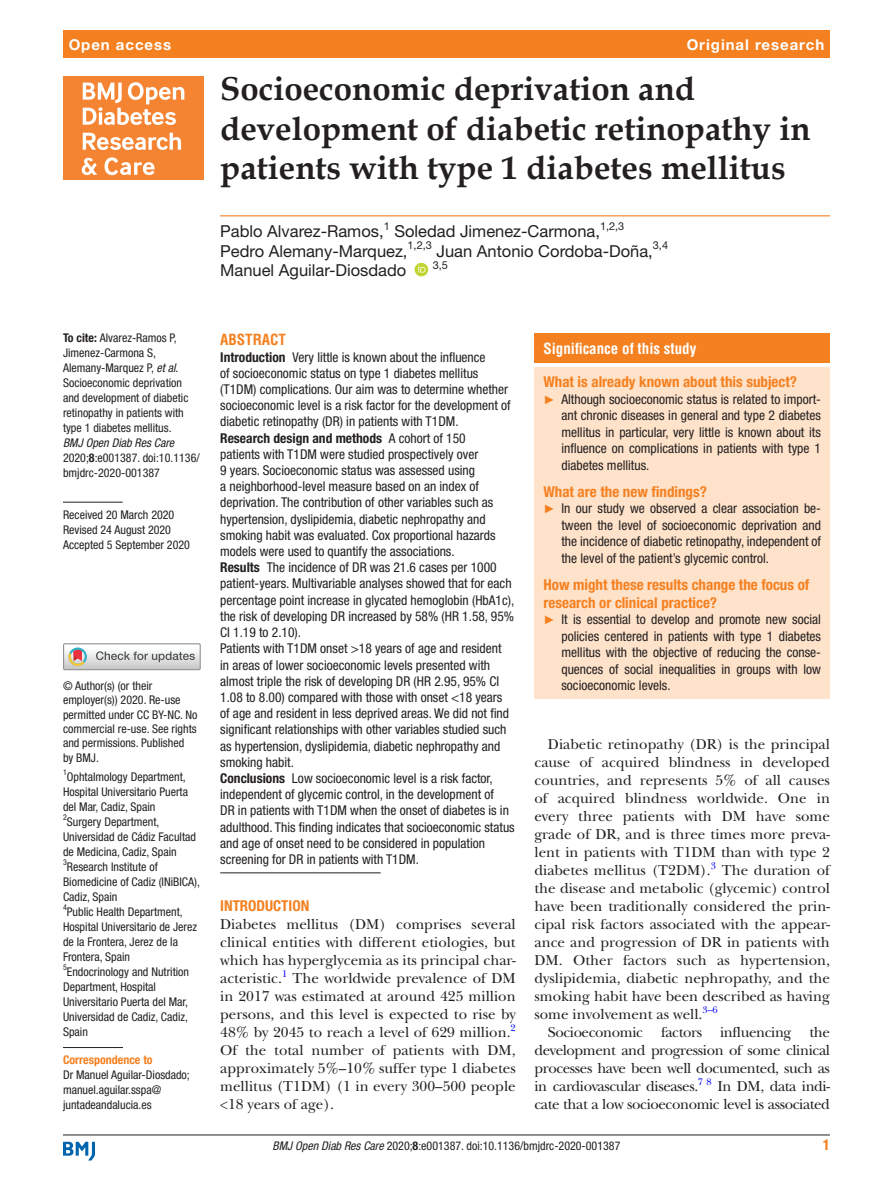
<style>
.page{position:relative;width:893px;height:1191px;background:#fff}
.page>*{position:absolute;margin:0;border:0;box-sizing:border-box;transform-origin:0 0}
.t1{font:700 33px/39px "Book Antiqua";color:#231f20}
.t2{font:16.5px "Helvetica Neue LT Std";color:#231f20}
.t3{font:15px/18px "New Baskerville";color:#231f20;text-align:justify}
.t4{font:700 condensed 15px/18px "Helvetica Neue LT Std";color:#f58020}
.t5{font:15px/18px "New Baskerville";letter-spacing:-.025em;color:#231f20;text-align:right}
.t6{font:700 15px "Helvetica Neue LT Std";letter-spacing:.065em;color:#fff}
.t7{font:700 condensed 15px "Helvetica";color:#fff}
.t8{font:700 condensed 15px "Helvetica";color:#f58020}
.t9{font:condensed 13.5px/16.2px "Helvetica Neue LT Std";color:#231f20;text-align:justify}
.t10{font:condensed 12px/15px "Helvetica Neue LT Std";color:#231f20}
.t11{font:700 condensed 12px "Helvetica Neue LT Std";color:#f58020}
.t12{font:10.95px "Helvetica Neue LT Std";color:#231f20}
.t13{font:9.9px "New Baskerville";color:#00f}
.t14{font:condensed 7.95px "Helvetica Neue LT Std";color:#231f20}
.s1{font-weight:700}
.s2{font-style:italic}
.s3{font-family:"Arial";font-stretch:normal;font-size:12px;color:#f58020}
</style>
<div class="page">
<hr style="left:63px;top:1134px;width:767px;height:1px;background:#231f20">
<svg style="left:63px;top:1141px;width:32px;height:19px"></svg>
<div style="left:63px;top:31px;width:767px;height:27px;background:#f58020"></div>
<hr style="left:220px;top:215px;width:610px;height:1px;background:#f58020">
<svg style="left:415px;top:263px;width:13px;height:13px"></svg>
<hr style="left:63px;top:1047px;width:60px;height:1px;background:#231f20">
<hr style="left:63px;top:502px;width:60px;height:1px;background:#231f20">
<div style="left:63px;top:643px;width:138px;height:27px;border:1px solid #969090"></div>
<svg style="left:64px;top:644px;width:136px;height:25px"></svg>
<div style="left:63px;top:76px;width:140px;height:104px;background:#f58432"></div>
<svg style="left:83px;top:82px;width:101px;height:43px"></svg>
<svg style="left:83px;top:133px;width:98px;height:17px"></svg>
<svg style="left:82px;top:158px;width:15px;height:17px"></svg>
<svg style="left:105px;top:157px;width:50px;height:18px"></svg>
<hr style="left:220px;top:872px;width:161px;height:1px;background:#231f20">
<div style="left:534px;top:333px;width:296px;height:30px;background:#f58020"></div>
<div style="left:534px;top:367px;width:296px;height:332px;background:#fee2c9"></div>
<p class="t6" style="left:69px;top:35px;width:104px">Open access</p>
<p class="t6" style="left:687px;top:35px;width:139px">Original research</p>
<h1 class="t1" style="left:220px;top:70px;width:592px">Socioeconomic deprivation and development of diabetic retinopathy in patients with type 1 diabetes mellitus</h1>
<p class="t2" style="left:220px;top:221px;width:165px">Pablo Alvarez-Ramos,</p>
<p class="t12" style="left:384px;top:219px;width:8px">1</p>
<p class="t2" style="left:394px;top:221px;width:207px">Soledad Jimenez-Carmona,</p>
<p class="t12" style="left:600px;top:219px;width:26px">1,2,3</p>
<p class="t2" style="left:220px;top:241px;width:189px">Pedro Alemany-Marquez,</p>
<p class="t12" style="left:408px;top:239px;width:26px">1,2,3</p>
<p class="t2" style="left:436px;top:241px;width:218px">Juan Antonio Cordoba-Doña,</p>
<p class="t12" style="left:653px;top:239px;width:17px">3,4</p>
<p class="t2" style="left:220px;top:261px;width:188px">Manuel Aguilar-Diosdado</p>
<p class="t12" style="left:433px;top:258px;width:17px">3,5</p>
<p class="t10" style="left:63px;top:330px;width:127px"><span class="s1">To cite:</span> Alvarez-Ramos P,<br>Jimenez-Carmona S,<br>Alemany-Marquez P, <span class="s2">et al</span>.<br>Socioeconomic deprivation and development of diabetic retinopathy in patients with type 1 diabetes mellitus.</p>
<p class="t10" style="left:63px;top:435px;width:138px"><span class="s2">BMJ Open Diab Res Care<br></span>2020;<span class="s1">8</span>:e001387. doi:10.1136/ bmjdrc-2020-001387</p>
<p class="t10" style="left:63px;top:507px;width:128px">Received 20 March 2020<br>Revised 24 August 2020<br>Accepted 5 September 2020</p>
<p class="t10" style="left:63px;top:678px;width:136px;line-height:14.4px">© Author(s) (or their employer(s)) 2020. Re-use permitted under CC BY-NC. No commercial re-use. See rights and permissions. Published by BMJ.</p>
<p class="t14" style="left:63px;top:768px;width:5px">1</p>
<p class="t10" style="left:63px;top:769px;width:138px;text-indent:4px">Ophtalmology Department,<br>Hospital Universitario Puerta del Mar, Cadiz, Spain<br><sup>2</sup>Surgery Department,<br>Universidad de Cádiz Facultad de Medicina, Cadiz, Spain<br><sup>3</sup>Research Institute of<br>Biomedicine of Cadiz (INiBICA),<br>Cadiz, Spain<br><sup>4</sup>Public Health Department,<br>Hospital Universitario de Jerez de la Frontera, Jerez de la<br>Frontera, Spain<br><sup>5</sup>Endocrinology and Nutrition<br>Department, Hospital<br>Universitario Puerta del Mar,<br>Universidad de Cadiz, Cadiz,<br>Spain</p>
<p class="t11" style="left:63px;top:1052px;width:91px">Correspondence to</p>
<p class="t10" style="left:63px;top:1067px;width:128px">Dr Manuel Aguilar-Diosdado; manuel.aguilar.sspa@ juntadeandalucia.es</p>
<p class="t8" style="left:220px;top:330px;width:67px">ABSTRACT</p>
<p class="t9" style="left:220px;top:349px;width:296px;text-align:left"><span class="s1">Introduction</span> Very little is known about the influence<br>of socioeconomic status on type 1 diabetes mellitus (T1DM) complications. Our aim was to determine whether socioeconomic level is a risk factor for the development of diabetic retinopathy (DR) in patients with T1DM.<br><span class="s1">Research design and methods</span> A cohort of 150<br>patients with T1DM were studied prospectively over<br>9 years. Socioeconomic status was assessed using<br>a neighborhood-level measure based on an index of deprivation. The contribution of other variables such as hypertension, dyslipidemia, diabetic nephropathy and smoking habit was evaluated. Cox proportional hazards models were used to quantify the associations.<br><span class="s1">Results</span> The incidence of DR was 21.6 cases per 1000 patient-years. Multivariable analyses showed that for each percentage point increase in glycated hemoglobin (HbA1c), the risk of developing DR increased by 58% (HR 1.58, 95% CI 1.19 to 2.10).<br>Patients with T1DM onset &gt;18 years of age and resident<br>in areas of lower socioeconomic levels presented with almost triple the risk of developing DR (HR 2.95, 95% CI 1.08 to 8.00) compared with those with onset &lt;18 years of age and resident in less deprived areas. We did not find significant relationships with other variables studied such as hypertension, dyslipidemia, diabetic nephropathy and smoking habit.<br><span class="s1">Conclusions</span> Low socioeconomic level is a risk factor, independent of glycemic control, in the development of<br>DR in patients with T1DM when the onset of diabetes is in adulthood. This finding indicates that socioeconomic status and age of onset need to be considered in population screening for DR in patients with T1DM.</p>
<p class="t4" style="left:220px;top:896px;width:91px">INTRODUCTION</p>
<p class="t3" style="left:220px;top:915px;width:297px">Diabetes mellitus (DM) comprises several clinical entities with different etiologies, but which has hyperglycemia as its principal char&shy;acteristic.</p>
<p class="t13" style="left:282px;top:967px;width:7px">1</p>
<p class="t3" style="left:220px;top:969px;width:297px;text-indent:72px">The worldwide prevalence of DM in 2017 was estimated at around 425 million persons, and this level is expected to rise by 48% by 2045 to reach a level of 629 million.</p>
<p class="t13" style="left:511px;top:1021px;width:7px">2</p>
<p class="t3" style="left:220px;top:1041px;width:297px">Of the total number of patients with DM, approximately 5%–10% suffer type 1 diabetes mellitus (T1DM) (1 in every 300–500 people &lt;18 years of age).</p>
<p class="t7" style="left:543px;top:339px;width:154px">Significance of this study</p>
<p class="t4" style="left:543px;top:373px;width:255px">What is already known about this subject?</p>
<p class="t9" style="left:561px;top:390px;width:261px;text-indent:-18px"><span class="s3">►</span> Although socioeconomic status is related to import&shy;ant chronic diseases in general and type 2 diabetes mellitus in particular, very little is known about its influence on complications in patients with type 1 diabetes mellitus.</p>
<p class="t4" style="left:543px;top:482px;width:165px">What are the new findings?</p>
<p class="t9" style="left:561px;top:500px;width:261px;text-indent:-18px"><span class="s3">►</span> In our study we observed a clear association be&shy;tween the level of socioeconomic deprivation and the incidence of diabetic retinopathy, independent of the level of the patient’s glycemic control.</p>
<p class="t4" style="left:543px;top:575px;width:267px">How might these results change the focus of research or clinical practice?</p>
<p class="t9" style="left:561px;top:611px;width:261px;text-indent:-18px"><span class="s3">►</span> It is essential to develop and promote new social policies centered in patients with type 1 diabetes mellitus with the objective of reducing the conse&shy;quences of social inequalities in groups with low socioeconomic levels.</p>
<p class="t3" style="left:534px;top:735px;width:297px;text-indent:14px">Diabetic retinopathy (DR) is the principal cause of acquired blindness in developed countries, and represents 5% of all causes of acquired blindness worldwide. One in every three patients with DM have some grade of DR, and is three times more preva&shy;lent in patients with T1DM than with type 2 diabetes mellitus (T2DM).</p>
<p class="t13" style="left:711px;top:859px;width:7px">3</p>
<p class="t3" style="left:534px;top:861px;width:297px;text-indent:187px">The duration of the disease and metabolic (glycemic) control have been traditionally considered the prin&shy;cipal risk factors associated with the appear&shy;ance and progression of DR in patients with DM. Other factors such as hypertension, dyslipidemia, diabetic nephropathy, and the smoking habit have been described as having some involvement as well.<sup>3–6</sup></p>
<p class="t3" style="left:534px;top:1023px;width:297px;text-indent:14px">Socioeconomic factors influencing the development and progression of some clinical processes have been well documented, such as in cardiovascular diseases.</p>
<p class="t13" style="left:698px;top:1075px;width:15px">7 8</p>
<p class="t5" style="left:534px;top:1077px;width:297px">In DM, data indi-<br>cate that a low socioeconomic level is associated</p>
<p class="t10" style="left:273px;top:1137px;width:349px"><span class="s2">BMJ Open Diab Res Care</span> 2020;<span class="s1">8</span>:e001387. doi:10.1136/bmjdrc-2020-001387</p>
<p class="t4" style="left:823px;top:1135px;width:9px">1</p>
</div>
